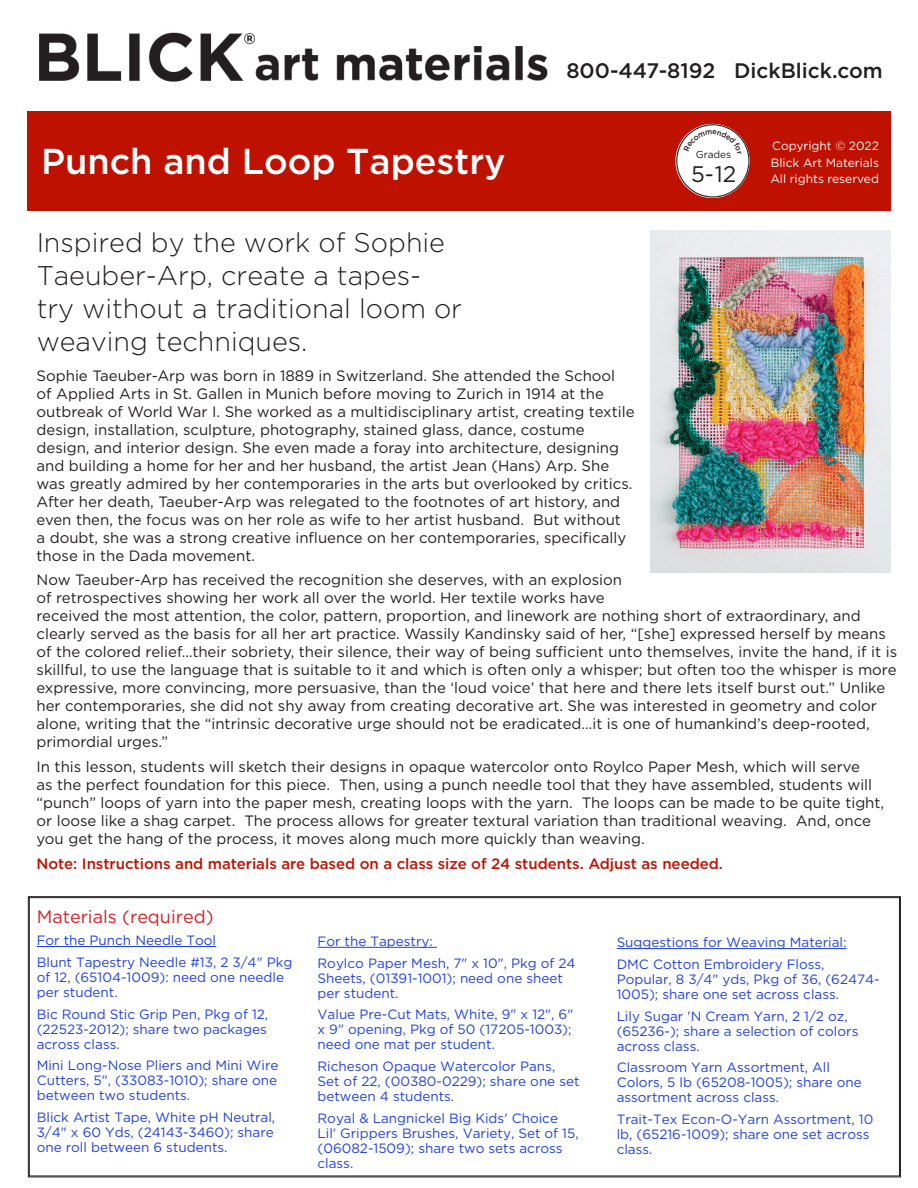
<style>
.page{position:relative;width:918px;height:1188px;background:#fff}
.page>*{position:absolute;margin:0;border:0;box-sizing:border-box;transform-origin:0 0}
.Materials_Heading{font:500 36px "Gotham";color:#fff}
.t1{font:300 27px/33px "Gotham";color:#231f20}
.t2{font:22.5px "Gotham";color:#231f20}
.t3{font:500 21px "Gotham";color:#231f20}
.Materials_Heading-2{font:18px "Gotham";color:#d1232a}
.t4{font:15px/18px "Gotham";color:#231f20}
.t5{font:500 15px "Gotham";color:#bf1100}
.Materials_list{font:13.5px/15px "Gotham";color:#2140e0}
.Materials_Heading-3{font:13.5px "Gotham";color:#2140e0}
.t6{font:12px "Gotham";color:#fff}
.t7{font:10.2px "Gotham";color:#231f20}
</style>
<div class="page">
<div style="left:27px;top:111px;width:864px;height:100px;background:#bf1100"></div>
<img style="left:39px;top:32px;width:509px;height:50px">
<img style="left:650px;top:231px;width:241px;height:341px">
<svg style="left:675px;top:124px;width:75px;height:74px"></svg>
<div style="left:677px;top:125px;width:72px;height:72px;background:#fff;border-radius:50%"></div>
<div style="left:676px;top:124px;width:74px;height:74px;border:1px solid #231f20;border-radius:50%"></div>
<svg style="left:28px;top:896px;width:873px;height:281px"></svg>
<svg style="left:684px;top:130px;width:58px;height:11px"></svg>
<p class="Materials_Heading" style="left:41px;top:138px;width:466px">Punch and Loop Tapestry</p>
<h2 class="t1" style="left:37px;top:226px;width:427px">Inspired by the work of Sophie<br>Taeuber-Arp, create a tapes&shy;try without a traditional loom or weaving techniques.</h2>
<p class="t3" style="left:566px;top:57px;width:318px">800-447-8192 DickBlick.com</p>
<p class="t2" style="left:586px;top:62px;width:39px">3-5</p>
<p class="t2" style="left:796px;top:64px;width:47px">3-12</p>
<p class="t7" style="left:696px;top:148px;width:37px">Grades</p>
<p class="t2" style="left:691px;top:159px;width:47px">5-12</p>
<p class="t6" style="left:772px;top:138px;width:108px">Copyright © 2022</p>
<p class="t6" style="left:771px;top:155px;width:110px">Blick Art Materials</p>
<p class="t6" style="left:770px;top:171px;width:110px">All rights reserved</p>
<p class="t4" style="left:37px;top:366px;width:600px">Sophie Taeuber-Arp was born in 1889 in Switzerland. She attended the School<br>of Applied Arts in St. Gallen in Munich before moving to Zurich in 1914 at the outbreak of World War I. She worked as a multidisciplinary artist, creating textile design, installation, sculpture, photography, stained glass, dance, costume design, and interior design. She even made a foray into architecture, designing and building a home for her and her husband, the artist Jean (Hans) Arp. She was greatly admired by her contemporaries in the arts but overlooked by critics.<br>After her death, Taeuber-Arp was relegated to the footnotes of art history, and even then, the focus was on her role as wife to her artist husband. But without<br>a doubt, she was a strong creative influence on her contemporaries, specifically those in the Dada movement.</p>
<p class="t4" style="left:37px;top:571px;width:862px">Now Taeuber-Arp has received the recognition she deserves, with an explosion<br>of retrospectives showing her work all over the world. Her textile works have<br>received the most attention, the color, pattern, proportion, and linework are nothing short of extraordinary, and clearly served as the basis for all her art practice. Wassily Kandinsky said of her, “[she] expressed herself by means of the colored relief…their sobriety, their silence, their way of being sufficient unto themselves, invite the hand, if it is skillful, to use the language that is suitable to it and which is often only a whisper; but often too the whisper is more expressive, more convincing, more persuasive, than the ‘loud voice’ that here and there lets itself burst out.” Unlike her contemporaries, she did not shy away from creating decorative art. She was interested in geometry and color alone, writing that the “intrinsic decorative urge should not be eradicated…it is one of humankind’s deep-rooted, primordial urges.”</p>
<p class="t4" style="left:37px;top:758px;width:849px">In this lesson, students will sketch their designs in opaque watercolor onto Roylco Paper Mesh, which will serve<br>as the perfect foundation for this piece. Then, using a punch needle tool that they have assembled, students will “punch” loops of yarn into the paper mesh, creating loops with the yarn. The loops can be made to be quite tight, or loose like a shag carpet. The process allows for greater textural variation than traditional weaving. And, once you get the hang of the process, it moves along much more quickly than weaving.</p>
<p class="t5" style="left:37px;top:854px;width:688px">Note: Instructions and materials are based on a class size of 24 students. Adjust as needed.</p>
<p class="Materials_Heading-2" style="left:37px;top:906px;width:178px">Materials (required)</p>
<p class="Materials_Heading-3" style="left:37px;top:932px;width:181px">For the Punch Needle Tool</p>
<p class="Materials_list" style="left:37px;top:954px;width:257px">Blunt Tapestry Needle #13, 2 3/4" Pkg of 12, (65104-1009): need one needle per student.</p>
<p class="Materials_list" style="left:37px;top:1006px;width:233px;text-align:justify">Bic Round Stic Grip Pen, Pkg of 12, (22523-2012); share two packages across class.</p>
<p class="Materials_list" style="left:37px;top:1058px;width:243px;text-align:justify">Mini Long-Nose Pliers and Mini Wire Cutters, 5", (33083-1010); share one between two students.</p>
<p class="Materials_list" style="left:37px;top:1110px;width:240px;text-align:justify">Blick Artist Tape, White pH Neutral, 3/4" x 60 Yds, (24143-3460); share one roll between 6 students.</p>
<p class="Materials_list" style="left:318px;top:933px;width:117px">For the Tapestry:</p>
<p class="Materials_list" style="left:318px;top:955px;width:260px">Roylco Paper Mesh, 7" x 10", Pkg of 24<br>Sheets, (01391-1001); need one sheet per student.</p>
<p class="Materials_list" style="left:318px;top:1007px;width:257px">Value Pre-Cut Mats, White, 9" x 12", 6" x 9" opening, Pkg of 50 (17205-1003); need one mat per student.</p>
<p class="Materials_list" style="left:318px;top:1059px;width:264px">Richeson Opaque Watercolor Pans,<br>Set of 22, (00380-0229); share one set between 4 students.</p>
<p class="Materials_list" style="left:318px;top:1110px;width:263px">Royal &amp; Langnickel Big Kids' Choice<br>Lil' Grippers Brushes, Variety, Set of 15, (06082-1509); share two sets across class.</p>
<p class="Materials_list" style="left:617px;top:935px;width:231px">Suggestions for Weaving Material:</p>
<p class="Materials_list" style="left:617px;top:956px;width:265px">DMC Cotton Embroidery Floss,<br>Popular, 8 3/4" yds, Pkg of 36, (62474-<br>1005); share one set across class.</p>
<p class="Materials_list" style="left:617px;top:1008px;width:243px">Lily Sugar 'N Cream Yarn, 2 1/2 oz, (65236-); share a selection of colors across class.</p>
<p class="Materials_list" style="left:617px;top:1060px;width:247px">Classroom Yarn Assortment, All<br>Colors, 5 lb (65208-1005); share one assortment across class.</p>
<p class="Materials_list" style="left:617px;top:1112px;width:258px">Trait-Tex Econ-O-Yarn Assortment, 10 lb, (65216-1009); share one set across class.</p>
</div>
